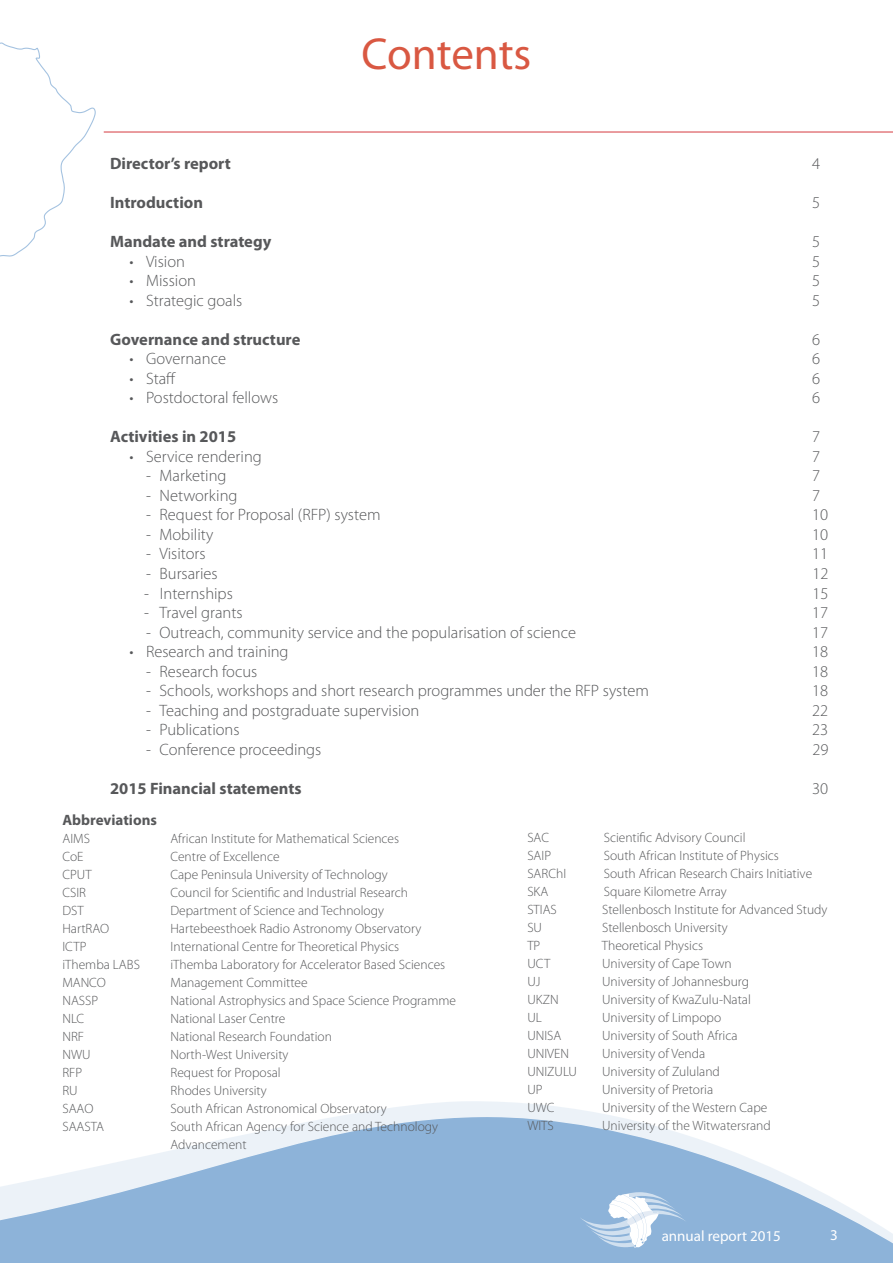
<style>
.page{position:relative;width:893px;height:1263px;background:#fff}
.page>*{position:absolute;margin:0;border:0;box-sizing:border-box;transform-origin:0 0}
.t1{font:45px "Myriad Pro";color:#d95842}
.t2{font:300 16.5px "Myriad Pro";color:#57585a}
.t3{font:700 16.5px "Myriad Pro";color:#57585a}
.t4{font:15px "Myriad Pro";color:#fff}
.t5{font:700 15px "Myriad Pro";color:#57585a}
.t6{font:300 13.5px/18px "Myriad Pro";color:#57585a}
</style>
<div class="page">
<svg style="left:0;top:1101px;width:893px;height:162px"></svg>
<svg style="left:0;top:42px;width:96px;height:215px"></svg>
<hr style="left:104px;top:131px;width:789px;height:2px;background:#d1232a">
<svg style="left:579px;top:1191px;width:108px;height:56px"></svg>
<div style="left:661px;top:1228px;width:140px;height:17px;background:#8db3d9"></div>
<h1 class="t1" style="left:362px;top:26px;width:171px">Contents</h1>
<p class="t3" style="left:110px;top:153px;width:122px">Director’s report</p>
<p class="t2" style="left:812px;top:155px;width:10px">4</p>
<p class="t3" style="left:110px;top:192px;width:95px">Introduction</p>
<p class="t2" style="left:812px;top:194px;width:10px">5</p>
<p class="t3" style="left:110px;top:231px;width:163px">Mandate and strategy</p>
<p class="t2" style="left:812px;top:233px;width:10px">5</p>
<p class="t2" style="left:130px;top:252px;width:57px">• Vision</p>
<p class="t2" style="left:812px;top:252px;width:10px">5</p>
<p class="t2" style="left:130px;top:272px;width:68px">• Mission</p>
<p class="t2" style="left:812px;top:272px;width:10px">5</p>
<p class="t2" style="left:130px;top:291px;width:114px">• Strategic goals</p>
<p class="t2" style="left:812px;top:291px;width:10px">5</p>
<p class="t3" style="left:110px;top:329px;width:192px">Governance and structure</p>
<p class="t2" style="left:812px;top:330px;width:10px">6</p>
<p class="t2" style="left:130px;top:350px;width:98px">• Governance</p>
<p class="t2" style="left:812px;top:350px;width:10px">6</p>
<p class="t2" style="left:130px;top:369px;width:48px">• Staff</p>
<p class="t2" style="left:812px;top:369px;width:10px">6</p>
<p class="t2" style="left:130px;top:389px;width:150px">• Postdoctoral fellows</p>
<p class="t2" style="left:812px;top:389px;width:10px">6</p>
<p class="t3" style="left:110px;top:426px;width:128px">Activities in 2015</p>
<p class="t2" style="left:812px;top:428px;width:10px">7</p>
<p class="t2" style="left:130px;top:447px;width:134px">• Service rendering</p>
<p class="t2" style="left:812px;top:447px;width:10px">7</p>
<p class="t2" style="left:146px;top:467px;width:82px">- Marketing</p>
<p class="t2" style="left:812px;top:467px;width:10px">7</p>
<p class="t2" style="left:146px;top:486px;width:93px">- Networking</p>
<p class="t2" style="left:812px;top:486px;width:10px">7</p>
<p class="t2" style="left:146px;top:506px;width:236px">- Request for Proposal (RFP) system</p>
<p class="t2" style="left:812px;top:506px;width:18px">10</p>
<p class="t2" style="left:146px;top:525px;width:69px">- Mobility</p>
<p class="t2" style="left:812px;top:525px;width:18px">10</p>
<p class="t2" style="left:146px;top:545px;width:61px">- Visitors</p>
<p class="t2" style="left:812px;top:545px;width:18px">11</p>
<p class="t2" style="left:146px;top:564px;width:73px">- Bursaries</p>
<p class="t2" style="left:812px;top:564px;width:18px">12</p>
<p class="t2" style="left:144px;top:584px;width:90px">- Internships</p>
<p class="t2" style="left:812px;top:584px;width:18px">15</p>
<p class="t2" style="left:144px;top:603px;width:100px">- Travel grants</p>
<p class="t2" style="left:812px;top:603px;width:18px">17</p>
<p class="t2" style="left:146px;top:623px;width:432px">- Outreach, community service and the popularisation of science</p>
<p class="t2" style="left:812px;top:623px;width:18px">17</p>
<p class="t2" style="left:130px;top:642px;width:161px">• Research and training</p>
<p class="t2" style="left:812px;top:642px;width:18px">18</p>
<p class="t2" style="left:146px;top:662px;width:113px">- Research focus</p>
<p class="t2" style="left:812px;top:662px;width:18px">18</p>
<p class="t2" style="left:146px;top:681px;width:504px">- Schools, workshops and short research programmes under the RFP system</p>
<p class="t2" style="left:812px;top:681px;width:18px">18</p>
<p class="t2" style="left:146px;top:701px;width:275px">- Teaching and postgraduate supervision</p>
<p class="t2" style="left:812px;top:701px;width:18px">22</p>
<p class="t2" style="left:146px;top:720px;width:95px">- Publications</p>
<p class="t2" style="left:812px;top:720px;width:18px">23</p>
<p class="t2" style="left:146px;top:740px;width:177px">- Conference proceedings</p>
<p class="t2" style="left:812px;top:740px;width:18px">29</p>
<p class="t3" style="left:110px;top:777px;width:193px">2015 Financial statements</p>
<p class="t2" style="left:812px;top:779px;width:18px">30</p>
<p class="t5" style="left:62px;top:810px;width:96px">Abbreviations</p>
<p class="t6" style="left:62px;top:829px;width:29px">AIMS</p>
<p class="t6" style="left:170px;top:829px;width:230px">African Institute for Mathematical Sciences</p>
<p class="t6" style="left:62px;top:847px;width:23px">CoE</p>
<p class="t6" style="left:170px;top:847px;width:111px">Centre of Excellence</p>
<p class="t6" style="left:62px;top:865px;width:31px">CPUT</p>
<p class="t6" style="left:170px;top:865px;width:219px">Cape Peninsula University of Technology</p>
<p class="t6" style="left:62px;top:883px;width:25px">CSIR</p>
<p class="t6" style="left:170px;top:883px;width:239px">Council for Scientific and Industrial Research</p>
<p class="t6" style="left:62px;top:901px;width:23px">DST</p>
<p class="t6" style="left:170px;top:901px;width:215px">Department of Science and Technology</p>
<p class="t6" style="left:62px;top:919px;width:48px">HartRAO</p>
<p class="t6" style="left:170px;top:919px;width:252px">Hartebeesthoek Radio Astronomy Observatory</p>
<p class="t6" style="left:62px;top:937px;width:26px">ICTP</p>
<p class="t6" style="left:170px;top:937px;width:230px">International Centre for Theoretical Physics</p>
<p class="t6" style="left:62px;top:955px;width:79px">iThemba LABS</p>
<p class="t6" style="left:170px;top:955px;width:276px">iThemba Laboratory for Accelerator Based Sciences</p>
<p class="t6" style="left:62px;top:973px;width:45px">MANCO</p>
<p class="t6" style="left:170px;top:973px;width:139px">Management Committee</p>
<p class="t6" style="left:62px;top:991px;width:37px">NASSP</p>
<p class="t6" style="left:170px;top:991px;width:287px">National Astrophysics and Space Science Programme</p>
<p class="t6" style="left:62px;top:1009px;width:23px">NLC</p>
<p class="t6" style="left:170px;top:1009px;width:116px">National Laser Centre</p>
<p class="t6" style="left:62px;top:1027px;width:23px">NRF</p>
<p class="t6" style="left:170px;top:1027px;width:163px">National Research Foundation</p>
<p class="t6" style="left:62px;top:1045px;width:30px">NWU</p>
<p class="t6" style="left:170px;top:1045px;width:120px">North-West University</p>
<p class="t6" style="left:62px;top:1063px;width:21px">RFP</p>
<p class="t6" style="left:170px;top:1063px;width:112px">Request for Proposal</p>
<p class="t6" style="left:62px;top:1081px;width:17px">RU</p>
<p class="t6" style="left:170px;top:1081px;width:98px">Rhodes University</p>
<p class="t6" style="left:62px;top:1099px;width:32px">SAAO</p>
<p class="t6" style="left:170px;top:1099px;width:218px">South African Astronomical Observatory</p>
<p class="t6" style="left:62px;top:1117px;width:43px">SAASTA</p>
<p class="t6" style="left:170px;top:1117px;width:269px">South African Agency for Science and Technology<br>Advancement</p>
<p class="t6" style="left:527px;top:828px;width:23px">SAC</p>
<p class="t6" style="left:604px;top:828px;width:143px">Scientific Advisory Council</p>
<p class="t6" style="left:527px;top:846px;width:25px">SAIP</p>
<p class="t6" style="left:604px;top:846px;width:177px">South African Institute of Physics</p>
<p class="t6" style="left:527px;top:864px;width:40px">SARChI</p>
<p class="t6" style="left:604px;top:864px;width:210px">South African Research Chairs Initiative</p>
<p class="t6" style="left:527px;top:882px;width:23px">SKA</p>
<p class="t6" style="left:604px;top:882px;width:125px">Square Kilometre Array</p>
<p class="t6" style="left:527px;top:900px;width:31px">STIAS</p>
<p class="t6" style="left:602px;top:900px;width:227px">Stellenbosch Institute for Advanced Study</p>
<p class="t6" style="left:527px;top:918px;width:16px">SU</p>
<p class="t6" style="left:602px;top:918px;width:127px">Stellenbosch University</p>
<p class="t6" style="left:527px;top:936px;width:15px">TP</p>
<p class="t6" style="left:602px;top:936px;width:103px">Theoretical Physics</p>
<p class="t6" style="left:527px;top:954px;width:24px">UCT</p>
<p class="t6" style="left:602px;top:954px;width:131px">University of Cape Town</p>
<p class="t6" style="left:527px;top:972px;width:15px">UJ</p>
<p class="t6" style="left:602px;top:972px;width:148px">University of Johannesburg</p>
<p class="t6" style="left:527px;top:990px;width:33px">UKZN</p>
<p class="t6" style="left:602px;top:990px;width:150px">University of KwaZulu-Natal</p>
<p class="t6" style="left:527px;top:1008px;width:16px">UL</p>
<p class="t6" style="left:602px;top:1008px;width:120px">University of Limpopo</p>
<p class="t6" style="left:527px;top:1026px;width:36px">UNISA</p>
<p class="t6" style="left:602px;top:1026px;width:137px">University of South Africa</p>
<p class="t6" style="left:527px;top:1044px;width:43px">UNIVEN</p>
<p class="t6" style="left:602px;top:1044px;width:105px">University of Venda</p>
<p class="t6" style="left:527px;top:1062px;width:51px">UNIZULU</p>
<p class="t6" style="left:602px;top:1062px;width:119px">University of Zululand</p>
<p class="t6" style="left:527px;top:1080px;width:17px">UP</p>
<p class="t6" style="left:602px;top:1080px;width:112px">University of Pretoria</p>
<p class="t6" style="left:527px;top:1098px;width:29px">UWC</p>
<p class="t6" style="left:602px;top:1098px;width:167px">University of the Western Cape</p>
<p class="t6" style="left:527px;top:1116px;width:28px">WITS</p>
<p class="t6" style="left:602px;top:1116px;width:170px">University of the Witwatersrand</p>
<p class="t4" style="left:662px;top:1226px;width:121px">annual report 2015</p>
<p class="t4" style="left:830px;top:1226px;width:9px">3</p>
</div>
